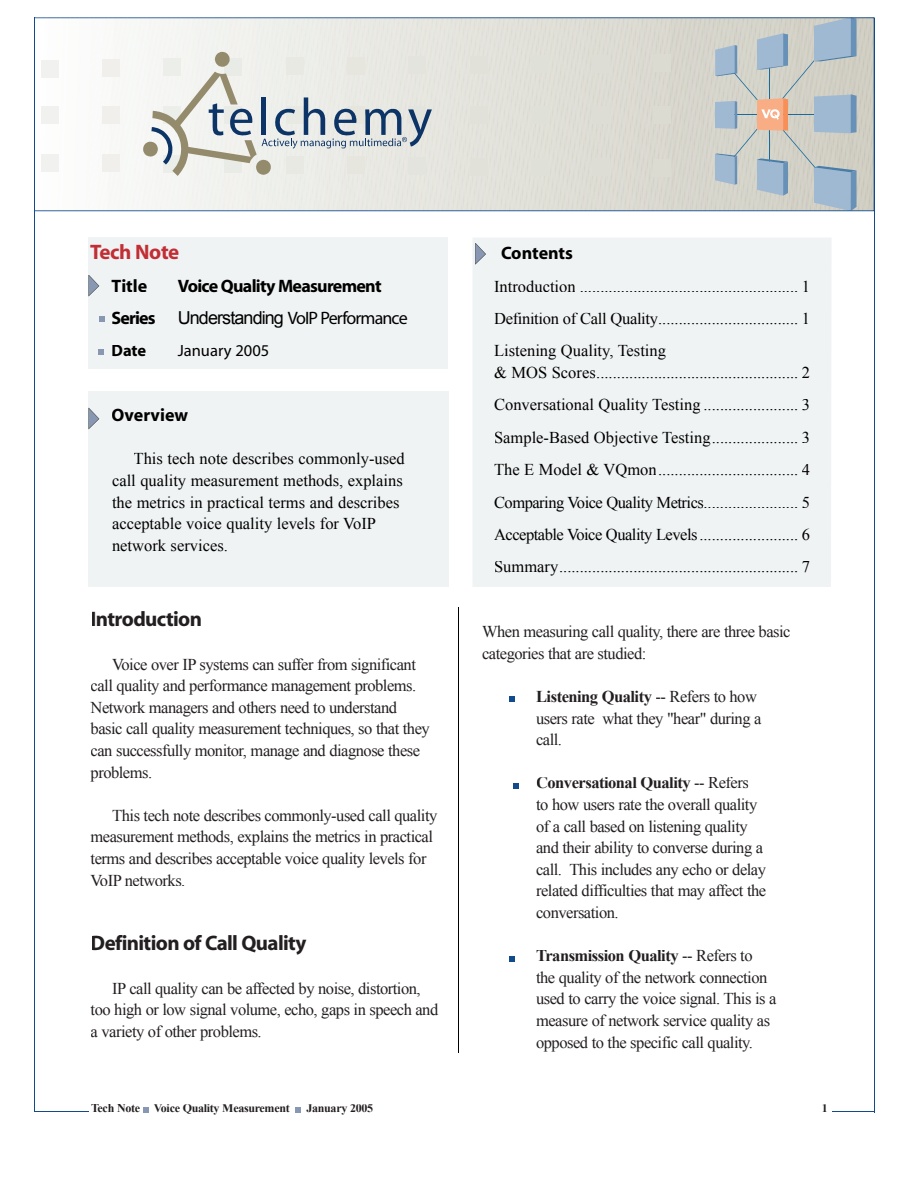
<style>
.page{position:relative;width:918px;height:1188px;background:#fff}
.page>*{position:absolute;margin:0;border:0;box-sizing:border-box;transform-origin:0 0}
.t1{font:700 21px "Myriad";letter-spacing:-.03em;color:#231f20}
.t2{font:700 21px "Myriad";letter-spacing:-.02em;color:#c12f35}
.t3{font:700 18px/32.4px "Myriad Pro";letter-spacing:-.04em;color:#000}
.t4{font:700 18px "Myriad";color:#000}
.t5{font:16.5px/21.6px "Times New Roman";letter-spacing:-.03em;color:#231f20}
.t6{font:16.5px/32.4px "Times New Roman";color:#000;text-align:justify}
.t7{font:16.5px "Myriad Pro";color:#000}
.t8{font:700 16.5px "Myriad";color:#000}
.t9{font:700 12px "Times New Roman";letter-spacing:-.025em;color:#231f20}
.s1{font-family:"Myriad"}
.s2{font-family:"Arial";font-weight:400}
.s3{font-weight:400}
.s4{font-weight:700}
</style>
<div class="page">
<div style="left:473px;top:238px;width:358px;height:349px;background:#f0f3f4"></div>
<div style="left:502px;top:247px;width:70px;height:12px;background:#f0f3f4"></div>
<svg style="left:475px;top:243px;width:11px;height:22px"></svg>
<div style="left:495px;top:280px;width:81px;height:12px;background:#f0f3f4"></div>
<hr style="left:576px;top:290px;width:221px;height:2px;background:#f0f3f4">
<hr style="left:804px;top:280px;width:4px;height:12px;background:#f0f3f4">
<hr style="left:658px;top:322px;width:139px;height:2px;background:#f0f3f4">
<div style="left:494px;top:313px;width:165px;height:15px;background:#f0f3f4"></div>
<hr style="left:804px;top:313px;width:4px;height:11px;background:#f0f3f4">
<div style="left:494px;top:345px;width:172px;height:15px;background:#f0f3f4"></div>
<div style="left:495px;top:367px;width:100px;height:11px;background:#f0f3f4"></div>
<hr style="left:596px;top:376px;width:201px;height:2px;background:#f0f3f4">
<div style="left:802px;top:367px;width:7px;height:11px;background:#f0f3f4"></div>
<div style="left:495px;top:399px;width:205px;height:15px;background:#f0f3f4"></div>
<hr style="left:701px;top:409px;width:96px;height:2px;background:#f0f3f4">
<div style="left:802px;top:399px;width:7px;height:12px;background:#f0f3f4"></div>
<div style="left:495px;top:431px;width:215px;height:15px;background:#f0f3f4"></div>
<hr style="left:711px;top:441px;width:86px;height:2px;background:#f0f3f4">
<div style="left:802px;top:432px;width:7px;height:11px;background:#f0f3f4"></div>
<div style="left:495px;top:464px;width:162px;height:14px;background:#f0f3f4"></div>
<hr style="left:657px;top:474px;width:140px;height:1px;background:#f0f3f4">
<div style="left:802px;top:464px;width:7px;height:11px;background:#f0f3f4"></div>
<div style="left:495px;top:496px;width:208px;height:15px;background:#f0f3f4"></div>
<hr style="left:703px;top:506px;width:94px;height:2px;background:#f0f3f4">
<div style="left:803px;top:497px;width:6px;height:11px;background:#f0f3f4"></div>
<div style="left:494px;top:529px;width:203px;height:15px;background:#f0f3f4"></div>
<hr style="left:697px;top:538px;width:100px;height:2px;background:#f0f3f4">
<div style="left:802px;top:529px;width:7px;height:11px;background:#f0f3f4"></div>
<div style="left:495px;top:561px;width:63px;height:15px;background:#f0f3f4"></div>
<hr style="left:558px;top:571px;width:239px;height:2px;background:#f0f3f4">
<div style="left:802px;top:561px;width:7px;height:12px;background:#f0f3f4"></div>
<div style="left:89px;top:237px;width:359px;height:132px;background:#f0f3f4"></div>
<div style="left:89px;top:391px;width:360px;height:196px;background:#f0f3f4"></div>
<svg style="left:89px;top:275px;width:10px;height:21px"></svg>
<svg style="left:99px;top:316px;width:5px;height:5px"></svg>
<svg style="left:99px;top:349px;width:5px;height:6px"></svg>
<svg style="left:89px;top:408px;width:10px;height:21px"></svg>
<svg style="left:35px;top:17px;width:839px;height:194px"></svg>
<hr style="left:874px;top:18px;width:1px;height:1094px;background:#124b8c">
<hr style="left:34px;top:17px;width:1px;height:1095px;background:#124b8c">
<svg style="left:143px;top:1107px;width:6px;height:5px"></svg>
<svg style="left:295px;top:1107px;width:6px;height:5px"></svg>
<svg style="left:509px;top:697px;width:6px;height:5px"></svg>
<svg style="left:513px;top:783px;width:6px;height:5px"></svg>
<svg style="left:509px;top:956px;width:6px;height:5px"></svg>
<hr style="left:34px;top:1112px;width:55px;height:1px;background:#124b8c">
<hr style="left:832px;top:1112px;width:42px;height:1px;background:#124b8c">
<hr style="left:459px;top:608px;width:1px;height:445px;background:#000">
<p class="t2" style="left:90px;top:241px;width:91px">Tech Note</p>
<p class="t4" style="left:112px;top:276px;width:37px">Title</p>
<p class="t3" style="left:112px;top:270px;width:298px;text-indent:66px">Voice Quality Measurement<br><span class="s1">Series</span> <span class="s2">Understanding</span> <span class="s3">VoIP Performance</span></p>
<p class="t8" style="left:112px;top:342px;width:36px">Date</p>
<p class="t7" style="left:178px;top:342px;width:93px">January 2005</p>
<p class="t4" style="left:112px;top:406px;width:78px">Overview</p>
<p class="t6" style="left:112px;top:448px;width:294px;line-height:21.6px;text-align:left;text-indent:22px">This tech note describes commonly-used call quality measurement methods, explains the metrics in practical terms and describes acceptable voice quality levels for VoIP network services.</p>
<p class="t1" style="left:91px;top:609px;width:113px">Introduction</p>
<p class="t5" style="left:91px;top:653px;width:341px;text-indent:22px">Voice over IP systems can suffer from significant call quality and performance management problems.<br>Network managers and others need to understand basic call quality measurement techniques, so that they can successfully monitor, manage and diagnose these problems.</p>
<p class="t5" style="left:91px;top:804px;width:348px;text-indent:22px">This tech note describes commonly-used call quality measurement methods, explains the metrics in practical terms and describes acceptable voice quality levels for VoIP networks.</p>
<p class="t1" style="left:91px;top:933px;width:217px">Definition of Call Quality</p>
<p class="t5" style="left:91px;top:977px;width:349px;text-indent:22px">IP call quality can be affected by noise, distortion, too high or low signal volume, echo, gaps in speech and a variety of other problems.</p>
<p class="t4" style="left:501px;top:244px;width:74px">Contents</p>
<p class="t6" style="left:494px;top:270px;width:317px">Introduction ..................................................... 1<br>Definition of Call Quality .................................. 1<br>Listening Quality, Testing</p>
<p class="t6" style="left:494px;top:356px;width:317px">&amp; MOS Scores ................................................. 2<br>Conversational Quality Testing ....................... 3<br>Sample-Based Objective Testing ..................... 3<br>The E Model &amp; VQmon .................................. 4<br>Comparing Voice Quality Metrics ....................... 5<br>Acceptable Voice Quality Levels ........................ 6<br>Summary .......................................................... 7</p>
<p class="t5" style="left:482px;top:621px;width:310px">When measuring call quality, there are three basic categories that are studied:</p>
<p class="t5" style="left:536px;top:685px;width:227px"><span class="s4">Listening Quality</span> -- Refers to how users rate what they "hear" during a call.</p>
<p class="t5" style="left:536px;top:772px;width:232px"><span class="s4">Conversational Quality</span> -- Refers<br>to how users rate the overall quality of a call based on listening quality and their ability to converse during a call. This includes any echo or delay related difficulties that may affect the conversation.</p>
<p class="t5" style="left:536px;top:945px;width:242px"><span class="s4">Transmission Quality</span> -- Refers to<br>the quality of the network connection used to carry the voice signal. This is a measure of network service quality as opposed to the specific call quality.</p>
<p class="t9" style="left:91px;top:1100px;width:200px">Tech Note Voice Quality Measurement</p>
<p class="t9" style="left:307px;top:1100px;width:68px">January 2005</p>
<p class="t9" style="left:822px;top:1100px;width:7px">1</p>
</div>
